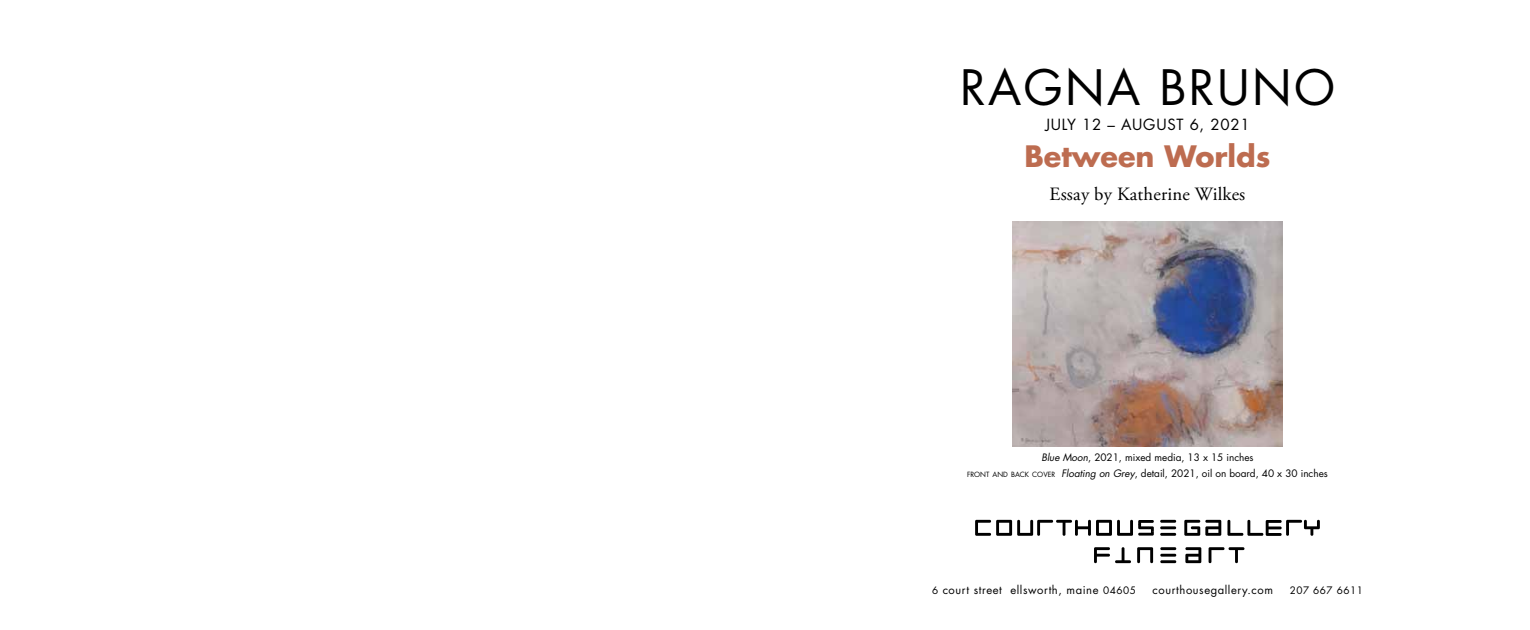
<style>
.page{position:relative;width:1530px;height:630px;background:#fff}
.page>*{position:absolute;margin:0;border:0;box-sizing:border-box;transform-origin:0 0}
.t1{font:47.5px "Futura";letter-spacing:.05em;color:#000}
.t2{font:700 28.75px "Futura";color:#bd6c50}
.t3{font:18.75px "Adobe Garamond Pro";letter-spacing:.01em;color:#000}
.t4{font:15px "Futura";letter-spacing:.05em;color:#000}
.t5{font:11.25px "Futura";letter-spacing:.05em;color:#000}
.t6{font:10px/16.2px "Futura";color:#000;text-align:center}
.t7{font:10px "Futura";letter-spacing:.05em;color:#000}
.s1{font-style:italic}
.s2{font-size:7px}
.s3{font-size:10px}
</style>
<div class="page">
<svg style="left:1160px;top:520px;width:16px;height:16px"></svg>
<svg style="left:1160px;top:547px;width:16px;height:16px"></svg>
<svg style="left:1184px;top:520px;width:37px;height:16px"></svg>
<svg style="left:1094px;top:547px;width:37px;height:16px"></svg>
<svg style="left:1137px;top:547px;width:16px;height:16px"></svg>
<svg style="left:1185px;top:547px;width:16px;height:16px"></svg>
<svg style="left:1209px;top:547px;width:35px;height:16px"></svg>
<svg style="left:1227px;top:520px;width:93px;height:16px"></svg>
<svg style="left:975px;top:520px;width:179px;height:16px"></svg>
<img style="left:1013px;top:221px;width:269px;height:225px">
<h1 class="t1" style="left:960px;top:55px;width:376px">ragna bruno</h1>
<h3 class="t4" style="left:1045px;top:114px;width:206px">july 12 – august 6, 2021</h3>
<h2 class="t2" style="left:1025px;top:136px;width:247px">Between Worlds</h2>
<h3 class="t3" style="left:1050px;top:182px;width:197px">Essay by Katherine Wilkes</h3>
<p class="t6" style="left:967px;top:449px;width:362px"><span class="s1">Blue Moon</span>, 2021, mixed media, 13 x 15 inches<br><span class="s2">FRONT AND BACK COVER</span> <span class="s1">Floating on Grey</span>, detail, 2021, oil on board, 40 x 30 inches</p>
<p class="t5" style="left:932px;top:582px;width:205px"><span class="s3">6</span> court street ellsworth, maine <span class="s3">04605</span></p>
<p class="t5" style="left:1153px;top:582px;width:122px">courthousegallery.com</p>
<p class="t7" style="left:1290px;top:583px;width:75px">207 667 6611</p>
</div>
